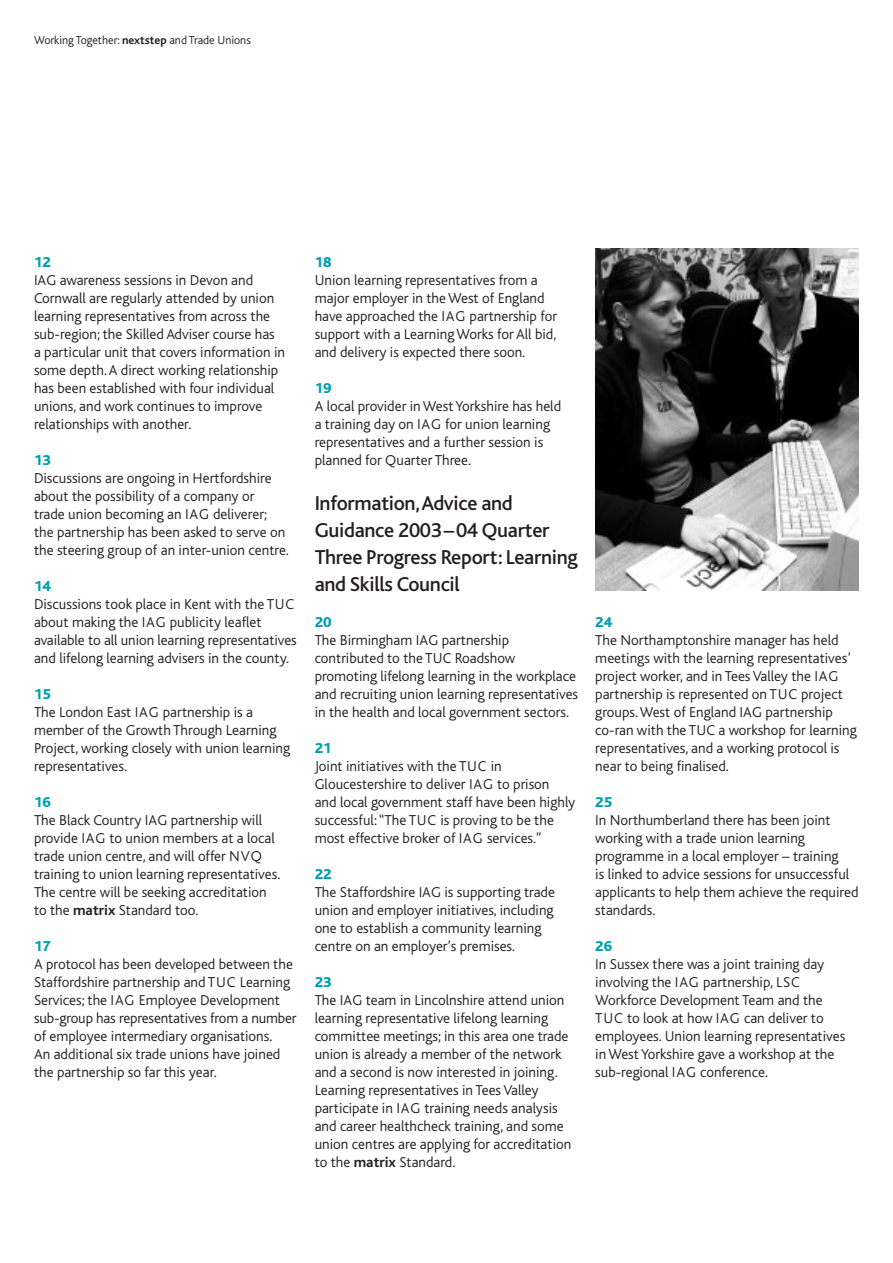
<style>
.page{position:relative;width:893px;height:1263px;background:#fff}
.page>*{position:absolute;margin:0;border:0;box-sizing:border-box;transform-origin:0 0}
.t1{font:500 21px/27px "Bliss";letter-spacing:-.015em;color:#231f20}
.t2{font:300 15px/18px "Bliss";color:#231f20}
.t3{font:800 15px "Bliss";color:#00a0b0}
.t4{font:300 12px "Bliss";color:#231f20}
.s1{font-weight:700}
</style>
<div class="page">
<img style="left:595px;top:249px;width:264px;height:342px">
<p class="t4" style="left:34px;top:36px;width:218px">Working Together: <span class="s1">nextstep</span> and Trade Unions</p>
<p class="t3" style="left:34px;top:257px;width:18px">12</p>
<p class="t2" style="left:34px;top:272px;width:253px">IAG awareness sessions in Devon and Cornwall are regularly attended by union learning representatives from across the sub-region; the Skilled Adviser course has a particular unit that covers information in some depth.A direct working relationship has been established with four individual unions, and work continues to improve relationships with another.</p>
<p class="t3" style="left:34px;top:455px;width:18px">13</p>
<p class="t2" style="left:34px;top:470px;width:256px">Discussions are ongoing in Hertfordshire about the possibility of a company or trade union becoming an IAG deliverer; the partnership has been asked to serve on the steering group of an inter-union centre.</p>
<p class="t3" style="left:34px;top:581px;width:18px">14</p>
<p class="t2" style="left:34px;top:596px;width:264px">Discussions took place in Kent with the TUC about making the IAG publicity leaflet available to all union learning representatives and lifelong learning advisers in the county.</p>
<p class="t3" style="left:34px;top:689px;width:18px">15</p>
<p class="t2" style="left:34px;top:704px;width:258px">The London East IAG partnership is a member of the Growth Through Learning Project, working closely with union learning representatives.</p>
<p class="t3" style="left:34px;top:797px;width:18px">16</p>
<p class="t2" style="left:34px;top:812px;width:248px">The Black Country IAG partnership will provide IAG to union members at a local trade union centre, and will offer NVQ training to union learning representatives.<br>The centre will be seeking accreditation to the <span class="s1">matrix</span> Standard too.</p>
<p class="t3" style="left:34px;top:941px;width:18px">17</p>
<p class="t2" style="left:34px;top:956px;width:264px">A protocol has been developed between the Staffordshire partnership and TUC Learning Services; the IAG Employee Development sub-group has representatives from a number of employee intermediary organisations.<br>An additional six trade unions have joined the partnership so far this year.</p>
<p class="t3" style="left:315px;top:257px;width:18px">18</p>
<p class="t2" style="left:315px;top:272px;width:244px">Union learning representatives from a major employer in the West of England have approached the IAG partnership for support with a Learning Works for All bid, and delivery is expected there soon.</p>
<p class="t3" style="left:315px;top:383px;width:18px">19</p>
<p class="t2" style="left:315px;top:398px;width:248px">A local provider in West Yorkshire has held a training day on IAG for union learning representatives and a further session is planned for Quarter Three.</p>
<h1 class="t1" style="left:315px;top:492px;width:265px">Information,Advice and<br>Guidance 2003–04 Quarter<br>Three Progress Report: Learning and Skills Council</h1>
<p class="t3" style="left:315px;top:617px;width:18px">20</p>
<p class="t2" style="left:315px;top:632px;width:265px">The Birmingham IAG partnership contributed to the TUC Roadshow promoting lifelong learning in the workplace and recruiting union learning representatives in the health and local government sectors.</p>
<p class="t3" style="left:315px;top:743px;width:18px">21</p>
<p class="t2" style="left:315px;top:758px;width:262px">Joint initiatives with the TUC in Gloucestershire to deliver IAG to prison<br>and local government staff have been highly successful:“The TUC is proving to be the most effective broker of IAG services.”</p>
<p class="t3" style="left:315px;top:869px;width:18px">22</p>
<p class="t2" style="left:315px;top:884px;width:242px">The Staffordshire IAG is supporting trade union and employer initiatives, including one to establish a community learning centre on an employer’s premises.</p>
<p class="t3" style="left:315px;top:977px;width:18px">23</p>
<p class="t2" style="left:315px;top:992px;width:258px">The IAG team in Lincolnshire attend union learning representative lifelong learning committee meetings; in this area one trade union is already a member of the network and a second is now interested in joining.<br>Learning representatives in Tees Valley participate in IAG training needs analysis and career healthcheck training, and some union centres are applying for accreditation to the <span class="s1">matrix</span> Standard.</p>
<p class="t3" style="left:595px;top:617px;width:18px">24</p>
<p class="t2" style="left:595px;top:632px;width:263px">The Northamptonshire manager has held meetings with the learning representatives’ project worker, and in Tees Valley the IAG partnership is represented on TUC project groups.West of England IAG partnership co-ran with the TUC a workshop for learning representatives, and a working protocol is near to being finalised.</p>
<p class="t3" style="left:595px;top:797px;width:18px">25</p>
<p class="t2" style="left:595px;top:812px;width:265px">In Northumberland there has been joint working with a trade union learning programme in a local employer – training<br>is linked to advice sessions for unsuccessful applicants to help them achieve the required standards.</p>
<p class="t3" style="left:595px;top:941px;width:18px">26</p>
<p class="t2" style="left:595px;top:956px;width:251px">In Sussex there was a joint training day involving the IAG partnership, LSC Workforce Development Team and the TUC to look at how IAG can deliver to employees. Union learning representatives in West Yorkshire gave a workshop at the sub-regional IAG conference.</p>
</div>
